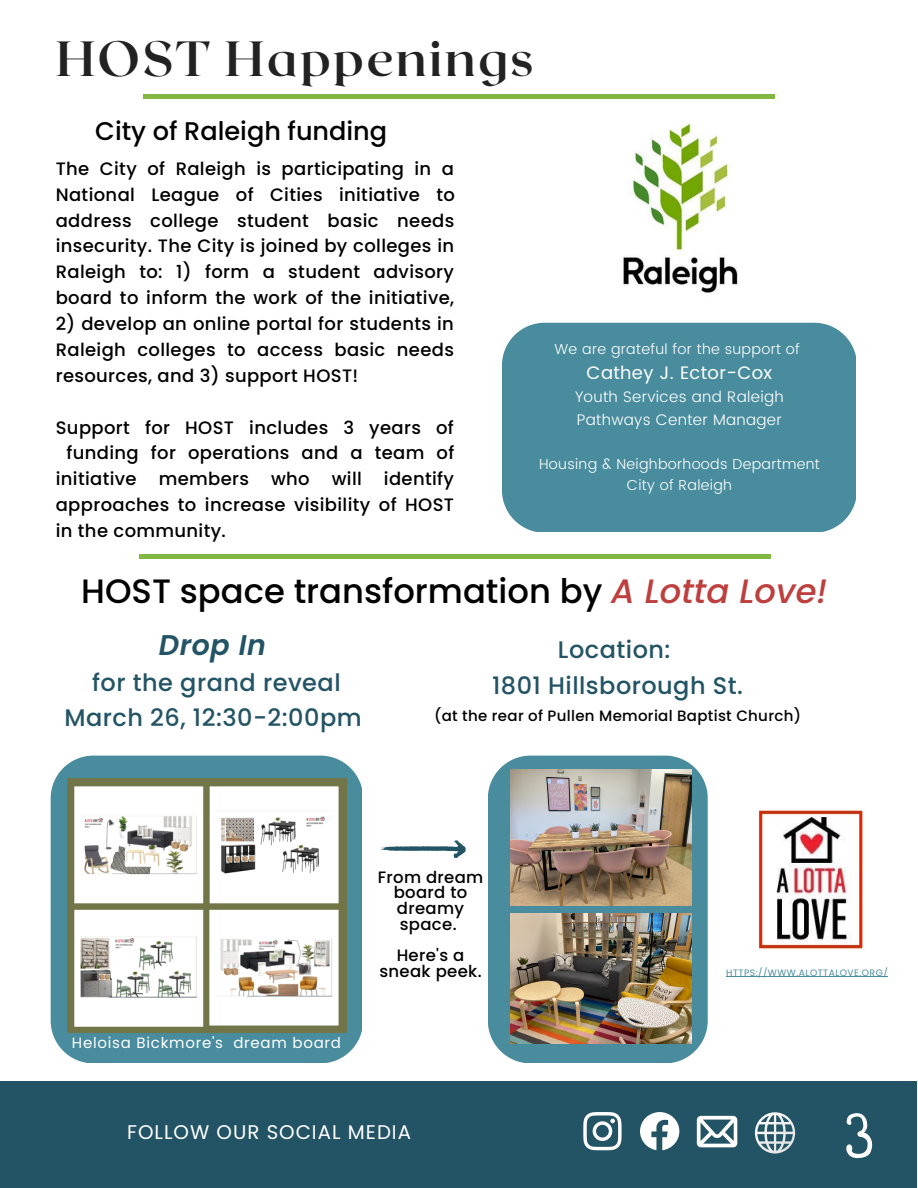
<style>
.page{position:relative;width:918px;height:1188px;background:#fff}
.page>*{position:absolute;margin:0;border:0;box-sizing:border-box;transform-origin:0 0}
.t1{font:700 49.35px "Roxborough CF";letter-spacing:.045em;color:#222}
.t2{font:500 33.75px "Poppins";color:#000}
.t3{font:italic 600 28.5px "Poppins";letter-spacing:.02em;color:#235465}
.t4{font:500 25.5px "Poppins";color:#000}
.t5{font:500 24px/34.8px "Poppins";letter-spacing:.02em;color:#235465;text-align:center}
.t6{font:19.8px "Poppins";letter-spacing:-.035em;color:#fff}
.t7{font:18.15px "Poppins";letter-spacing:.02em;color:#fff}
.t8{font:500 18px/25.8px "Poppins";letter-spacing:.02em;color:#000;text-align:justify}
.t9{font:500 16.5px/15.8px "Poppins";letter-spacing:.02em;color:#000;text-align:center}
.t10{font:300 15.3px/22.4px "Poppins";letter-spacing:.02em;color:#fff}
.t11{font:500 15px "Poppins";letter-spacing:.02em;color:#000}
.t12{font:15px "Poppins";letter-spacing:.05em;color:#fff}
.t13{font:300 14.4px/21.5px "Poppins";letter-spacing:.02em;color:#fff;text-align:center}
.t14{font:9.3px "Poppins";letter-spacing:.05em;color:#488c9e}
.s1{font-style:italic;color:#bd3f3e}
</style>
<div class="page">
<hr style="left:140px;top:555px;width:631px;height:4px;background:#82b840">
<div style="left:502px;top:323px;width:354px;height:209px;background:#488c9e"></div>
<div style="left:51px;top:756px;width:311px;height:307px;background:#488c9e;border-radius:43px"></div>
<div style="left:0;top:1083px;width:917px;height:105px;background:#235465"></div>
<svg style="left:697px;top:1115px;width:41px;height:32px"></svg>
<svg style="left:583px;top:1112px;width:39px;height:38px"></svg>
<svg style="left:640px;top:1112px;width:40px;height:38px"></svg>
<svg style="left:755px;top:1112px;width:40px;height:42px"></svg>
<img style="left:623px;top:123px;width:115px;height:170px">
<img style="left:759px;top:811px;width:104px;height:138px">
<img style="left:67px;top:779px;width:279px;height:253px">
<div style="left:488px;top:756px;width:220px;height:307px;background:#488c9e;border-radius:43px"></div>
<svg style="left:381px;top:840px;width:85px;height:18px"></svg>
<img style="left:510px;top:769px;width:181px;height:136px">
<img style="left:510px;top:914px;width:181px;height:129px">
<div style="left:143px;top:94px;width:632px;height:5px;background:#82b840"></div>
<hr style="left:726px;top:976px;width:162px;height:1px;background:#488c9e">
<svg style="left:846px;top:1113px;width:26px;height:45px"></svg>
<h1 class="t1" style="left:56px;top:27px;width:479px">HOST Happenings</h1>
<h3 class="t4" style="left:95px;top:113px;width:293px">City of Raleigh funding</h3>
<p class="t8" style="left:56px;top:156px;width:401px">The City of Raleigh is participating in a National League of Cities initiative to address college student basic needs insecurity. The City is joined by colleges in Raleigh to: 1) form a student advisory board to inform the work of the initiative,</p>
<p class="t8" style="left:56px;top:311px;width:400px">2) develop an online portal for students in Raleigh colleges to access basic needs resources, and 3) support HOST!</p>
<p class="t8" style="left:56px;top:414px;width:400px">Support for HOST includes 3 years of</p>
<p class="t8" style="left:66px;top:440px;width:390px">funding for operations and a team of</p>
<p class="t8" style="left:56px;top:466px;width:400px">initiative members who will identify</p>
<p class="t8" style="left:56px;top:492px;width:400px">approaches to increase visibility of HOST</p>
<p class="t8" style="left:56px;top:518px;width:172px">in the community.</p>
<p class="t13" style="left:554px;top:338px;width:247px">We are grateful for the support of</p>
<p class="t7" style="left:587px;top:362px;width:187px">Cathey J. Ector-Cox</p>
<p class="t10" style="left:575px;top:386px;width:210px">Youth Services and Raleigh<br>Pathways Center Manager</p>
<p class="t13" style="left:539px;top:453px;width:282px">Housing &amp; Neighborhoods Department<br>City of Raleigh</p>
<h2 class="t2" style="left:81px;top:567px;width:748px">HOST space transformation by <span class="s1">A Lotta Love!</span></h2>
<h3 class="t3" style="left:159px;top:625px;width:109px">Drop In</h3>
<h3 class="t5" style="left:64px;top:665px;width:299px">for the grand reveal<br>March 26, 12:30-2:00pm</h3>
<h3 class="t5" style="left:492px;top:631px;width:253px;line-height:36px">Location:<br>1801 Hillsborough St.</h3>
<p class="t11" style="left:434px;top:705px;width:369px">(at the rear of Pullen Memorial Baptist Church)</p>
<p class="t12" style="left:72px;top:1032px;width:271px">Heloisa Bickmore's dream board</p>
<p class="t9" style="left:378px;top:869px;width:107px">From dream board to dreamy space.</p>
<p class="t9" style="left:379px;top:948px;width:104px">Here's a sneak peek.</p>
<p class="t14" style="left:726px;top:966px;width:163px">HTTPS://WWW.ALOTTALOVE.ORG/</p>
<p class="t6" style="left:127px;top:1117px;width:349px">FOLLOWFOOLLUORWSOOCURIASL OMCEIDAILAMEDIA</p>
</div>
